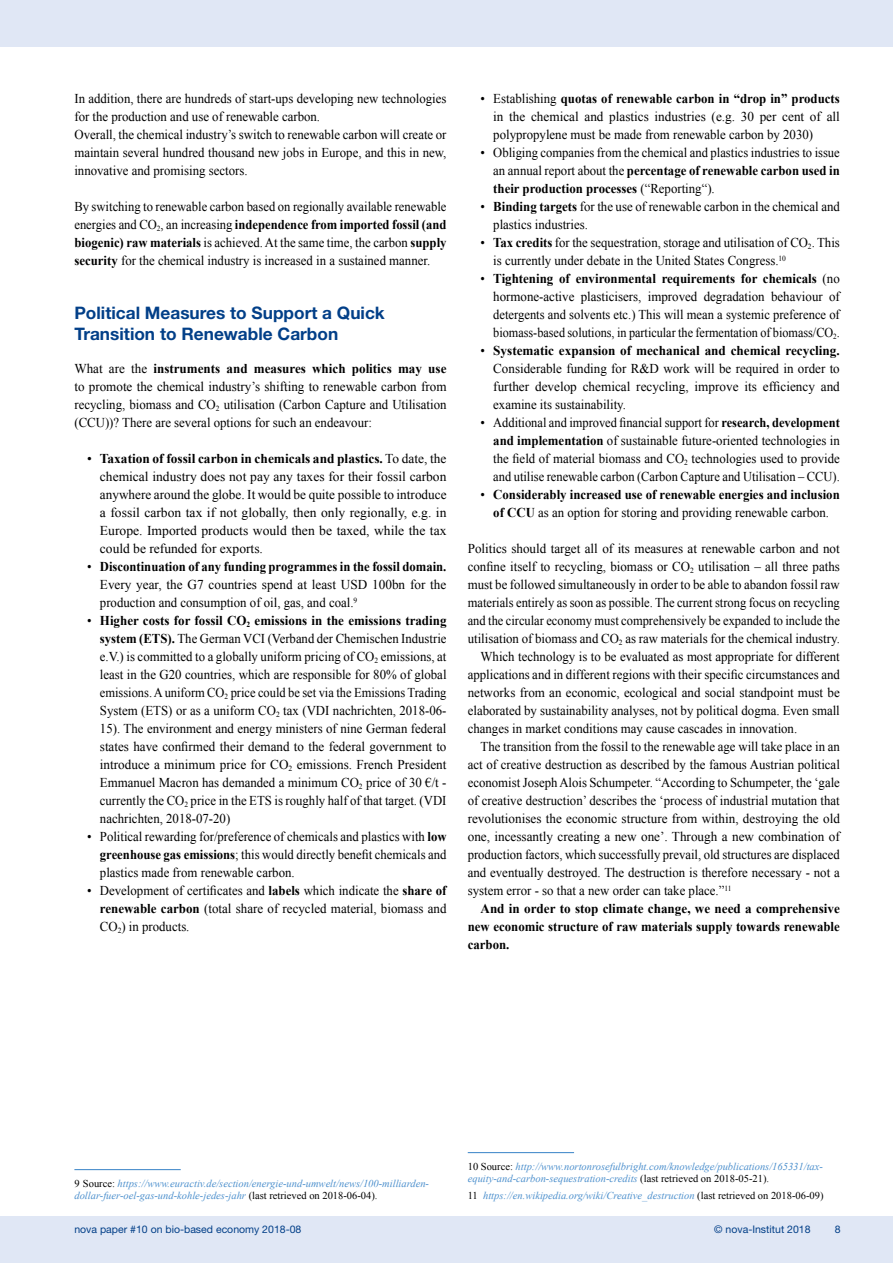
<style>
.page{position:relative;width:893px;height:1263px;background:#fff}
.page>*{position:absolute;margin:0;border:0;box-sizing:border-box;transform-origin:0 0}
.t1{font:700 17.25px/20.7px "Helvetica Neue";color:#023f88}
.t2{font:13.5px/18px "Times New Roman";color:#000;text-align:justify;scale:.95 1}
.t3{font:13.5px/18px "Times New Roman";color:#000;text-align:justify}
.t4{font:13.5px/18px "Times New Roman";color:#000;text-align:justify;scale:.93 1}
.t5{font:700 13.5px/18px "Times New Roman";color:#000;text-align:center;scale:.95 1}
.t6{font:13.5px "Times New Roman";color:#000;scale:.96 1}
.t7{font:13.5px "Times New Roman";color:#000;scale:.94 1}
.t8{font:13.5px "Times New Roman";color:#000;scale:.92 1}
.t9{font:700 13.5px "Times New Roman";color:#000}
.t10{font:italic 10.5px/12.6px "Times New Roman";color:#4d90cd}
.t11{font:10.5px "Helvetica Neue";color:#023f88}
.s1{font-weight:700}
.s2{font-weight:400}
.s3{font-style:normal;color:#000}
</style>
<div class="page">
<div style="left:0;top:1216px;width:893px;height:47px;background:#e0e7f5"></div>
<div style="left:0;top:0;width:893px;height:47px;background:#e0e7f5"></div>
<hr style="left:74px;top:1169px;width:107px;height:1px;background:#4d90cd">
<hr style="left:468px;top:1152px;width:106px;height:1px;background:#4d90cd">
<p class="t2" style="left:74px;top:89px;width:393px;text-align:left">In addition, there are hundreds of start-ups developing new technologies for the production and use of renewable carbon.<br>Overall, the chemical industry’s switch to renewable carbon will create or maintain several hundred thousand new jobs in Europe, and this in new, innovative and promising sectors.</p>
<p class="t4" style="left:74px;top:197px;width:402px">By switching to renewable carbon based on regionally available renewable energies and CO<sub>2</sub>, an increasing <span class="s1">independence from imported fossil (and biogenic) raw materials</span> is achieved. At the same time, the carbon <span class="s1">supply security</span> for the chemical industry is increased in a sustained manner.</p>
<p class="t1" style="left:74px;top:302px;width:312px">Political Measures to Support a Quick<br>Transition to Renewable Carbon</p>
<p class="t3" style="left:74px;top:359px;width:374px">What are the <span class="s1">instruments and measures which politics may use </span>to promote the chemical industry’s shifting to renewable carbon from recycling, biomass and CO<sub>2</sub> utilisation (Carbon Capture and Utilisation (CCU))? There are several options for such an endeavour:</p>
<p class="t3" style="left:100px;top:449px;width:348px;text-indent:-13px">• <span class="s1">Taxation of fossil carbon in chemicals and plastics.</span> To date, the chemical industry does not pay any taxes for their fossil carbon anywhere around the globe. It would be quite possible to introduce a fossil carbon tax if not globally, then only regionally, e.g. in Europe. Imported products would then be taxed, while the tax could be refunded for exports.</p>
<p class="t2" style="left:100px;top:557px;width:366px;text-indent:-13px">• <span class="s1">Discontinuation of any funding programmes in the fossil domain.<br></span>Every year, the G7 countries spend at least USD 100bn for the production and consumption of oil, gas, and coal.<sup>9</sup></p>
<p class="t2" style="left:100px;top:611px;width:366px;text-indent:-13px">• <span class="s1">Higher costs for fossil CO</span><sub>2</sub> <span class="s1">emissions in the emissions trading system (ETS).</span> The German VCI (Verband der Chemischen Industrie e.V.) is committed to a globally uniform pricing of CO<sub>2</sub> emissions, at least in the G20 countries, which are responsible for 80% of global emissions. A uniform CO<sub>2</sub> price could be set via the Emissions Trading System (ETS) or as a uniform CO<sub>2</sub> tax (VDI nachrichten, 2018-06- 15). The environment and energy ministers of nine German federal states have confirmed their demand to the federal government to introduce a minimum price for CO<sub>2</sub> emissions. French President Emmanuel Macron has demanded a minimum CO<sub>2</sub> price of 30 €/t - currently the CO<sub>2</sub> price in the ETS is roughly half of that target. (VDI nachrichten, 2018-07-20)</p>
<p class="t2" style="left:100px;top:827px;width:366px;text-indent:-13px">• Political rewarding for/preference of chemicals and plastics with <span class="s1">low greenhouse gas emissions</span>; this would directly benefit chemicals and plastics made from renewable carbon.</p>
<p class="t2" style="left:100px;top:881px;width:366px;text-indent:-13px">• Development of certificates and <span class="s1">labels</span> which indicate the <span class="s1">share of renewable carbon</span> (total share of recycled material, biomass and CO<sub>2</sub>) in products.</p>
<p class="t2" style="left:493px;top:89px;width:366px;text-indent:-13px">• Establishing <span class="s1">quotas of renewable carbon in “drop in” products </span>in the chemical and plastics industries (e.g. 30 per cent of all polypropylene must be made from renewable carbon by 2030)</p>
<p class="t2" style="left:493px;top:143px;width:366px;text-indent:-13px">• Obliging companies from the chemical and plastics industries to issue an annual report about the <span class="s1">percentage of renewable carbon used in their production processes</span> (“Reporting“).</p>
<p class="t2" style="left:493px;top:197px;width:366px;text-indent:-13px">• <span class="s1">Binding targets</span> for the use of renewable carbon in the chemical and plastics industries.</p>
<p class="t2" style="left:493px;top:233px;width:366px;text-indent:-13px">• <span class="s1">Tax credits</span> for the sequestration, storage and utilisation of CO<sub>2</sub>. This is currently under debate in the United States Congress.<sup>10</sup></p>
<p class="t4" style="left:493px;top:269px;width:374px;text-indent:-13px">• <span class="s1">Tightening of environmental requirements for chemicals</span> (no hormone-active plasticisers, improved degradation behaviour of detergents and solvents etc.) This will mean a systemic preference of biomass-based solutions, in particular the fermentation of biomass/CO<sub>2</sub>.</p>
<p class="t2" style="left:493px;top:341px;width:366px;text-indent:-13px">• <span class="s1">Systematic expansion of mechanical and chemical recycling.<br></span>Considerable funding for R&amp;D work will be required in order to further develop chemical recycling, improve its efficiency and examine its sustainability.</p>
<p class="t2" style="left:493px;top:413px;width:366px;text-indent:-13px">• Additional and improved financial support for <span class="s1">research, development and implementation</span> of sustainable future-oriented technologies in the field of material biomass and CO<sub>2</sub> technologies used to provide and utilise renewable carbon (Carbon Capture and Utilisation – CCU).</p>
<p class="t5" style="left:480px;top:485px;width:380px"><span class="s2">•</span> Considerably increased use of renewable energies and inclusion of CCU <span class="s2">as an option for storing and providing renewable carbon.</span></p>
<p class="t3" style="left:468px;top:539px;width:374px">Politics should target all of its measures at renewable carbon and not</p>
<p class="t6" style="left:468px;top:557px;width:389px">confine itself to recycling, biomass or CO<sub>2</sub> utilisation – all three paths</p>
<p class="t2" style="left:468px;top:575px;width:393px">must be followed simultaneously in order to be able to abandon fossil raw</p>
<p class="t4" style="left:468px;top:593px;width:402px">materials entirely as soon as possible. The current strong focus on recycling</p>
<p class="t8" style="left:468px;top:611px;width:406px">and the circular economy must comprehensively be expanded to include the</p>
<p class="t2" style="left:468px;top:629px;width:393px">utilisation of biomass and CO<sub>2</sub> as raw materials for the chemical industry.</p>
<p class="t2" style="left:480px;top:647px;width:380px">Which technology is to be evaluated as most appropriate for different</p>
<p class="t2" style="left:468px;top:665px;width:393px">applications and in different regions with their specific circumstances and</p>
<p class="t6" style="left:468px;top:683px;width:389px">networks from an economic, ecological and social standpoint must be</p>
<p class="t2" style="left:468px;top:701px;width:393px">elaborated by sustainability analyses, not by political dogma. Even small</p>
<p class="t2" style="left:468px;top:719px;width:348px">changes in market conditions may cause cascades in innovation.</p>
<p class="t2" style="left:480px;top:737px;width:380px">The transition from the fossil to the renewable age will take place in an</p>
<p class="t2" style="left:468px;top:755px;width:393px">act of creative destruction as described by the famous Austrian political</p>
<p class="t2" style="left:468px;top:773px;width:393px">economist Joseph Alois Schumpeter. “According to Schumpeter, the ‘gale</p>
<p class="t2" style="left:468px;top:791px;width:393px">of creative destruction’ describes the ‘process of industrial mutation that</p>
<p class="t3" style="left:468px;top:809px;width:374px">revolutionises the economic structure from within, destroying the old</p>
<p class="t3" style="left:468px;top:827px;width:374px">one, incessantly creating a new one’. Through a new combination of</p>
<p class="t7" style="left:468px;top:845px;width:397px">production factors, which successfully prevail, old structures are displaced</p>
<p class="t2" style="left:468px;top:863px;width:393px">and eventually destroyed. The destruction is therefore necessary - not a</p>
<p class="t2" style="left:468px;top:881px;width:279px">system error - so that a new order can take place.”<sup>11</sup></p>
<p class="t9" style="left:480px;top:899px;width:361px">And in order to stop climate change, we need a comprehensive</p>
<p class="t5" style="left:468px;top:917px;width:393px">new economic structure of raw materials supply towards renewable</p>
<p class="t5" style="left:468px;top:935px;width:45px">carbon.</p>
<p class="t10" style="left:74px;top:1176px;width:356px"><span class="s3">9 Source:</span> https://www.euractiv.de/section/energie-und-umwelt/news/100-milliarden&shy;dollar-fuer-oel-gas-und-kohle-jedes-jahr <span class="s3">(last retrieved on 2018-06-04).</span></p>
<p class="t10" style="left:468px;top:1159px;width:357px"><span class="s3">10 Source:</span> http://www.nortonrosefulbright.com/knowledge/publications/165331/tax&shy;equity-and-carbon-sequestration-credits <span class="s3">(last retrieved on 2018-05-21).</span></p>
<p class="t10" style="left:468px;top:1189px;width:357px"><span class="s3">11</span> https://en.wikipedia.org/wiki/Creative_destruction <span class="s3">(last retrieved on 2018-06-09)</span></p>
<p class="t11" style="left:74px;top:1223px;width:229px">nova paper #10 on bio-based economy 2018-08</p>
<p class="t11" style="left:714px;top:1223px;width:98px">© nova-Institut 2018</p>
<p class="t11" style="left:835px;top:1223px;width:7px">8</p>
</div>
